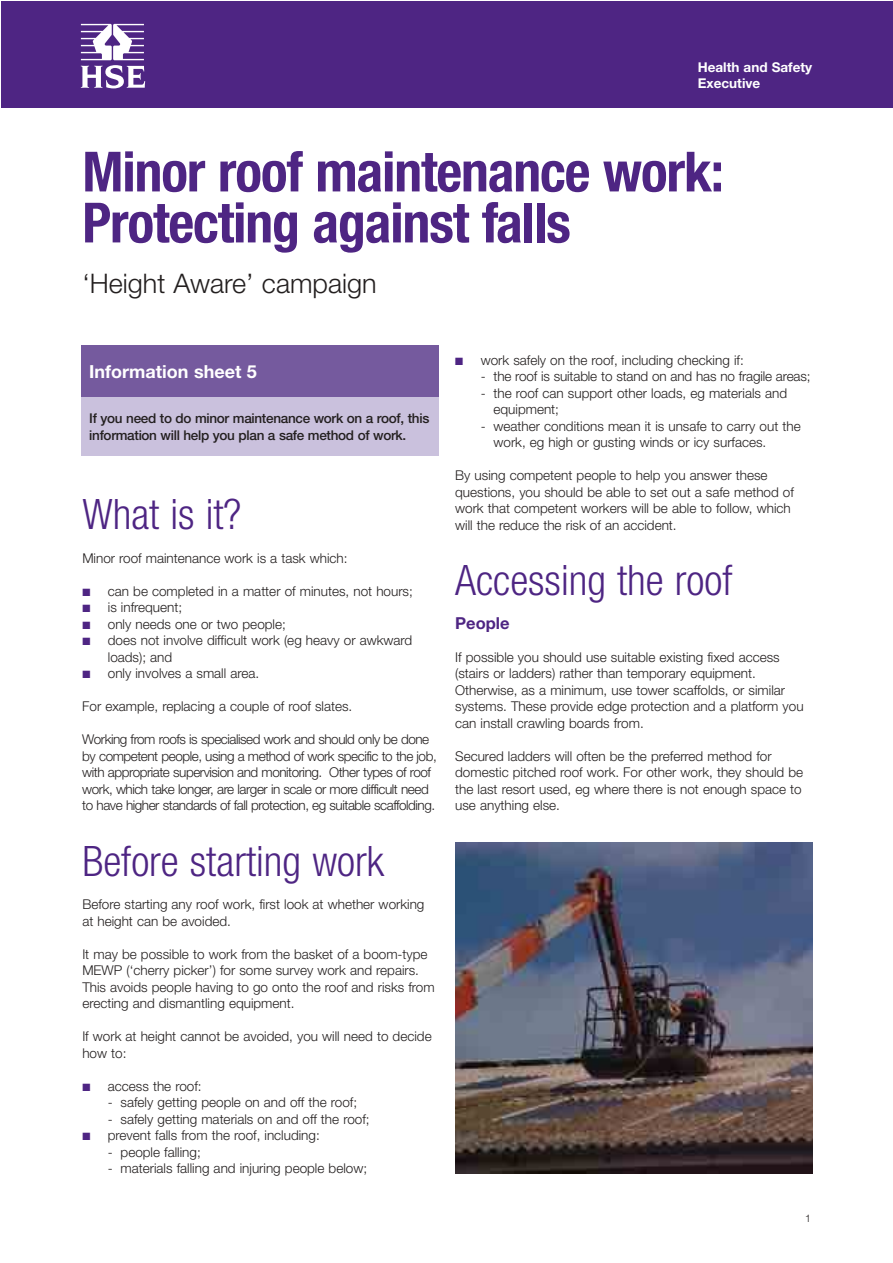
<style>
.page{position:relative;width:893px;height:1263px;background:#fff}
.page>*{position:absolute;margin:0;border:0;box-sizing:border-box;transform-origin:0 0}
.t1{font:700 condensed 55.5px/51px "Helvetica Neue";letter-spacing:-.02em;color:#4e2583}
.t2{font:300 condensed 42px "Helvetica Neue";color:#4e2583}
.t3{font:300 27px "Helvetica Neue";color:#231f1f}
.t4{font:700 18px "Helvetica Neue";color:#fff}
.t5{font:700 16.5px "Helvetica Neue";color:#4e2583}
.t6{font:300 13.5px/16.5px "Helvetica Neue";color:#231f1f}
.t7{font:300 13.5px/16.5px "Helvetica Neue";letter-spacing:-.035em;color:#231f1f}
.t8{font:500 13.5px/16.5px "Helvetica Neue";letter-spacing:-.02em;color:#231f1f}
.t9{font:700 13.5px/16.5px "Helvetica Neue";color:#fff}
.t10{font:300 10.5px "Helvetica Neue";color:#231f1f}
.s1{color:#4e2583}
</style>
<div class="page">
<div style="left:81px;top:397px;width:357px;height:59px;background:#cac1dd"></div>
<div style="left:81px;top:346px;width:357px;height:51px;background:#755a9e"></div>
<div style="left:1px;top:2px;width:891px;height:106px;background:#4e2583"></div>
<svg style="left:81px;top:24px;width:64px;height:64px"></svg>
<img style="left:455px;top:843px;width:357px;height:331px">
<p class="t9" style="left:697px;top:60px;width:116px">Health and Safety<br>Executive</p>
<h1 class="t1" style="left:82px;top:151px;width:643px">Minor roof maintenance work:<br>Protecting against falls</h1>
<h3 class="t3" style="left:82px;top:274px;width:296px">‘Height Aware’ campaign</h3>
<h3 class="t4" style="left:89px;top:365px;width:169px">Information sheet 5</h3>
<p class="t8" style="left:89px;top:411px;width:341px">If you need to do minor maintenance work on a roof, this information will help you plan a safe method of work.</p>
<h2 class="t2" style="left:82px;top:499px;width:161px">What is it?</h2>
<p class="t6" style="left:82px;top:551px;width:267px">Minor roof maintenance work is a task which:</p>
<p class="t6" style="left:82px;top:584px;width:332px"><span class="s1">■</span> can be completed in a matter of minutes, not hours;</p>
<p class="t6" style="left:82px;top:601px;width:101px"><span class="s1">■</span> is infrequent;</p>
<p class="t6" style="left:82px;top:617px;width:205px"><span class="s1">■</span> only needs one or two people;</p>
<p class="t6" style="left:108px;top:634px;width:306px;text-indent:-26px"><span class="s1">■</span> does not involve difficult work (eg heavy or awkward loads); and</p>
<p class="t6" style="left:82px;top:667px;width:178px"><span class="s1">■</span> only involves a small area.</p>
<p class="t6" style="left:82px;top:700px;width:271px">For example, replacing a couple of roof slates.</p>
<p class="t7" style="left:82px;top:733px;width:356px">Working from roofs is specialised work and should only be done by competent people, using a method of work specific to the job, with appropriate supervision and monitoring. Other types of roof work, which take longer, are larger in scale or more difficult need to have higher standards of fall protection, eg suitable scaffolding.</p>
<h2 class="t2" style="left:82px;top:846px;width:303px">Before starting work</h2>
<p class="t6" style="left:82px;top:898px;width:343px">Before starting any roof work, first look at whether working at height can be avoided.</p>
<p class="t6" style="left:82px;top:947px;width:354px">It may be possible to work from the basket of a boom-type MEWP (‘cherry picker’) for some survey work and repairs.<br>This avoids people having to go onto the roof and risks from erecting and dismantling equipment.</p>
<p class="t6" style="left:82px;top:1030px;width:351px">If work at height cannot be avoided, you will need to decide how to:</p>
<p class="t6" style="left:82px;top:1079px;width:121px"><span class="s1">■</span> access the roof:</p>
<p class="t6" style="left:108px;top:1096px;width:251px">- safely getting people on and off the roof;</p>
<p class="t6" style="left:108px;top:1112px;width:263px">- safely getting materials on and off the roof;</p>
<p class="t6" style="left:82px;top:1129px;width:239px"><span class="s1">■</span> prevent falls from the roof, including:</p>
<p class="t6" style="left:108px;top:1145px;width:94px">- people falling;</p>
<p class="t6" style="left:108px;top:1162px;width:261px">- materials falling and injuring people below;</p>
<p class="t6" style="left:455px;top:353px;width:290px"><span class="s1">■</span> work safely on the roof, including checking if:</p>
<p class="t6" style="left:480px;top:370px;width:331px">- the roof is suitable to stand on and has no fragile areas;</p>
<p class="t6" style="left:493px;top:386px;width:295px;text-indent:-13px">- the roof can support other loads, eg materials and equipment;</p>
<p class="t6" style="left:493px;top:419px;width:309px;text-indent:-13px">- weather conditions mean it is unsafe to carry out the work, eg high or gusting winds or icy surfaces.</p>
<p class="t6" style="left:455px;top:469px;width:340px">By using competent people to help you answer these questions, you should be able to set out a safe method of work that competent workers will be able to follow, which will the reduce the risk of an accident.</p>
<h2 class="t2" style="left:455px;top:565px;width:279px">Accessing the roof</h2>
<p class="t5" style="left:455px;top:617px;width:56px">People</p>
<p class="t6" style="left:455px;top:650px;width:350px">If possible you should use suitable existing fixed access (stairs or ladders) rather than temporary equipment.<br>Otherwise, as a minimum, use tower scaffolds, or similar systems. These provide edge protection and a platform you can install crawling boards from.</p>
<p class="t6" style="left:455px;top:749px;width:349px">Secured ladders will often be the preferred method for domestic pitched roof work. For other work, they should be the last resort used, eg where there is not enough space to use anything else.</p>
<p class="t10" style="left:805px;top:1214px;width:7px">1</p>
</div>
